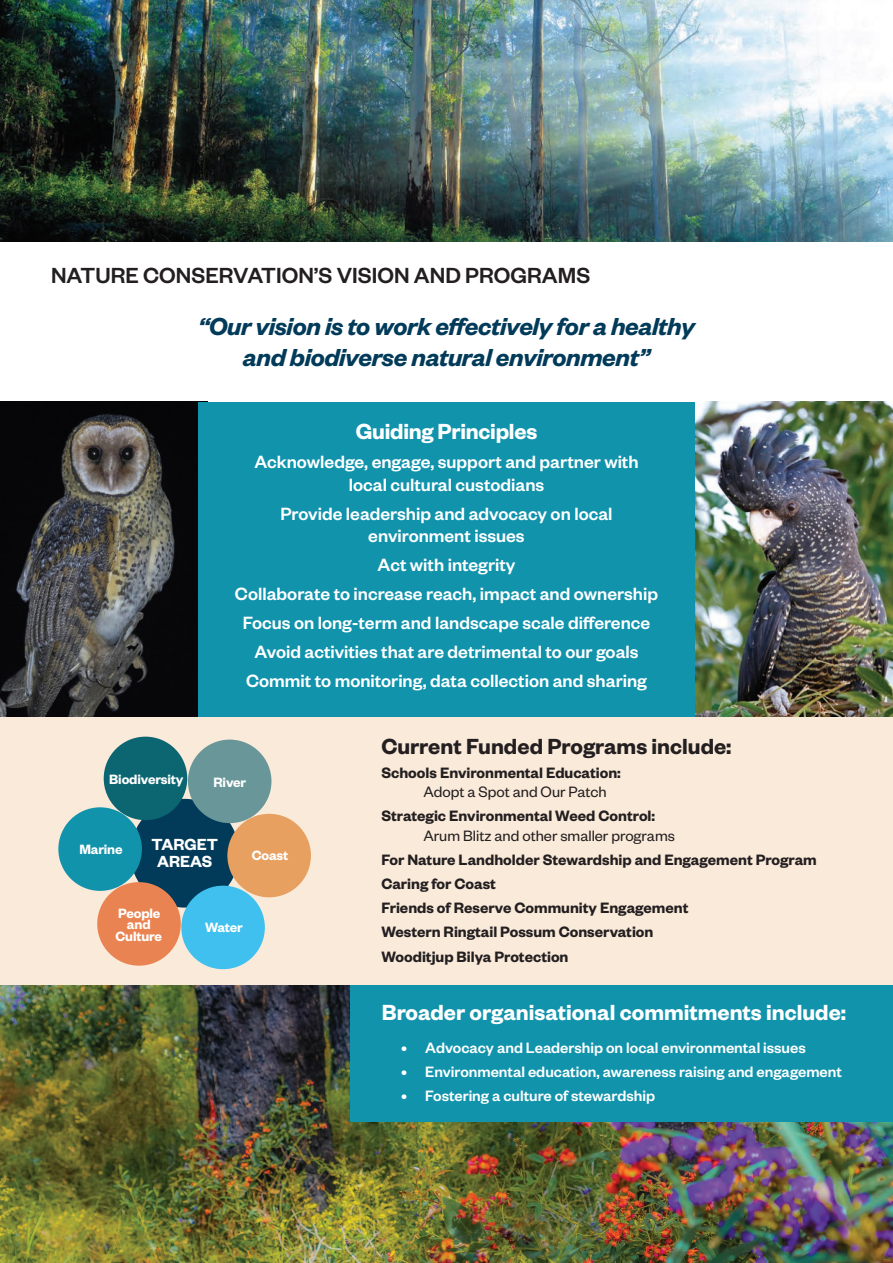
<style>
.page{position:relative;width:893px;height:1263px;background:#fff}
.page>*{position:absolute;margin:0;border:0;box-sizing:border-box;transform-origin:0 0}
.t1{font:italic 600 27px/31.5px "Founders Grotesk";letter-spacing:-.015em;color:#023b5a;text-align:center}
.t2{font:600 24px "Founders Grotesk";color:#fff}
.t3{font:500 24px "Founders Grotesk";color:#231f20}
.t4{font:600 24px "Founders Grotesk";color:#231f20}
.t5{font:500 19.5px/29px "Founders Grotesk";color:#fff;text-align:center}
.t6{font:600 17.7px/17.7px "Founders Grotesk";color:#fff;text-align:center}
.t7{font:600 16.5px/24px "Founders Grotesk";color:#231f20}
.t8{font:500 16.5px "Founders Grotesk";color:#fff}
.t9{font:16.5px "Founders Grotesk";color:#231f20}
.t10{font:600 14.85px/11.4px "Founders Grotesk";letter-spacing:-.01em;color:#fff;text-align:center}
</style>
<div class="page">
<div style="left:0;top:714px;width:893px;height:272px;background:#faeada"></div>
<img style="left:0;top:986px;width:893px;height:277px">
<img style="left:0;top:0;width:893px;height:242px">
<div style="left:130px;top:799px;width:109px;height:108px;background:#023b5a;border-radius:50%"></div>
<div style="left:104px;top:737px;width:83px;height:83px;background:#0b6671;border-radius:50%"></div>
<div style="left:97px;top:882px;width:84px;height:84px;background:#e98351;border-radius:50%"></div>
<div style="left:188px;top:739px;width:83px;height:84px;background:#699698;border-radius:50%"></div>
<div style="left:227px;top:814px;width:84px;height:83px;background:#e7a060;border-radius:50%"></div>
<div style="left:181px;top:886px;width:84px;height:83px;background:#3fc0ef;border-radius:50%"></div>
<div style="left:58px;top:807px;width:84px;height:84px;background:#1193ac;border-radius:50%"></div>
<div style="left:350px;top:986px;width:543px;height:136px;background:#1193ac"></div>
<img style="left:0;top:402px;width:198px;height:314px">
<img style="left:694px;top:402px;width:199px;height:314px">
<div style="left:198px;top:402px;width:496px;height:314px;background:#1193ac"></div>
<p class="t3" style="left:51px;top:260px;width:541px">NATURE CONSERVATION’S VISION AND PROGRAMS</p>
<h1 class="t1" style="left:198px;top:309px;width:498px">“Our vision is to work effectively for a healthy and biodiverse natural environment”</h1>
<p class="t2" style="left:356px;top:416px;width:183px">Guiding Principles</p>
<p class="t5" style="left:254px;top:450px;width:386px;line-height:22.5px">Acknowledge, engage, support and partner with local cultural custodians</p>
<p class="t5" style="left:280px;top:501px;width:334px;line-height:22.5px">Provide leadership and advocacy on local environment issues</p>
<p class="t5" style="left:235px;top:549px;width:425px">Act with integrity<br>Collaborate to increase reach, impact and ownership Focus on long-term and landscape scale difference Avoid activities that are detrimental to our goals Commit to monitoring, data collection and sharing</p>
<p class="t10" style="left:109px;top:773px;width:76px">Biodiversity</p>
<p class="t10" style="left:213px;top:775px;width:34px">River</p>
<p class="t10" style="left:79px;top:842px;width:45px">Marine</p>
<p class="t6" style="left:152px;top:834px;width:68px">TARGET<br>AREAS</p>
<p class="t10" style="left:252px;top:849px;width:38px">Coast</p>
<p class="t10" style="left:116px;top:907px;width:48px">People and<br>Culture</p>
<p class="t10" style="left:205px;top:921px;width:39px">Water</p>
<p class="t4" style="left:381px;top:731px;width:352px">Current Funded Programs include:</p>
<p class="t7" style="left:381px;top:759px;width:241px">Schools Environmental Education:</p>
<p class="t9" style="left:423px;top:782px;width:185px">Adopt a Spot and Our Patch</p>
<p class="t7" style="left:381px;top:803px;width:275px">Strategic Environmental Weed Control:</p>
<p class="t9" style="left:423px;top:826px;width:253px">Arum Blitz and other smaller programs</p>
<p class="t7" style="left:381px;top:847px;width:437px">For Nature Landholder Stewardship and Engagement Program Caring for Coast<br>Friends of Reserve Community Engagement<br>Western Ringtail Possum Conservation<br>Wooditjup Bilya Protection</p>
<p class="t2" style="left:382px;top:997px;width:466px">Broader organisational commitments include:</p>
<p class="t8" style="left:401px;top:1037px;width:406px">• Advocacy and Leadership on local environmental issues</p>
<p class="t8" style="left:401px;top:1061px;width:442px">• Environmental education, awareness raising and engagement</p>
<p class="t8" style="left:401px;top:1085px;width:255px">• Fostering a culture of stewardship</p>
</div>
